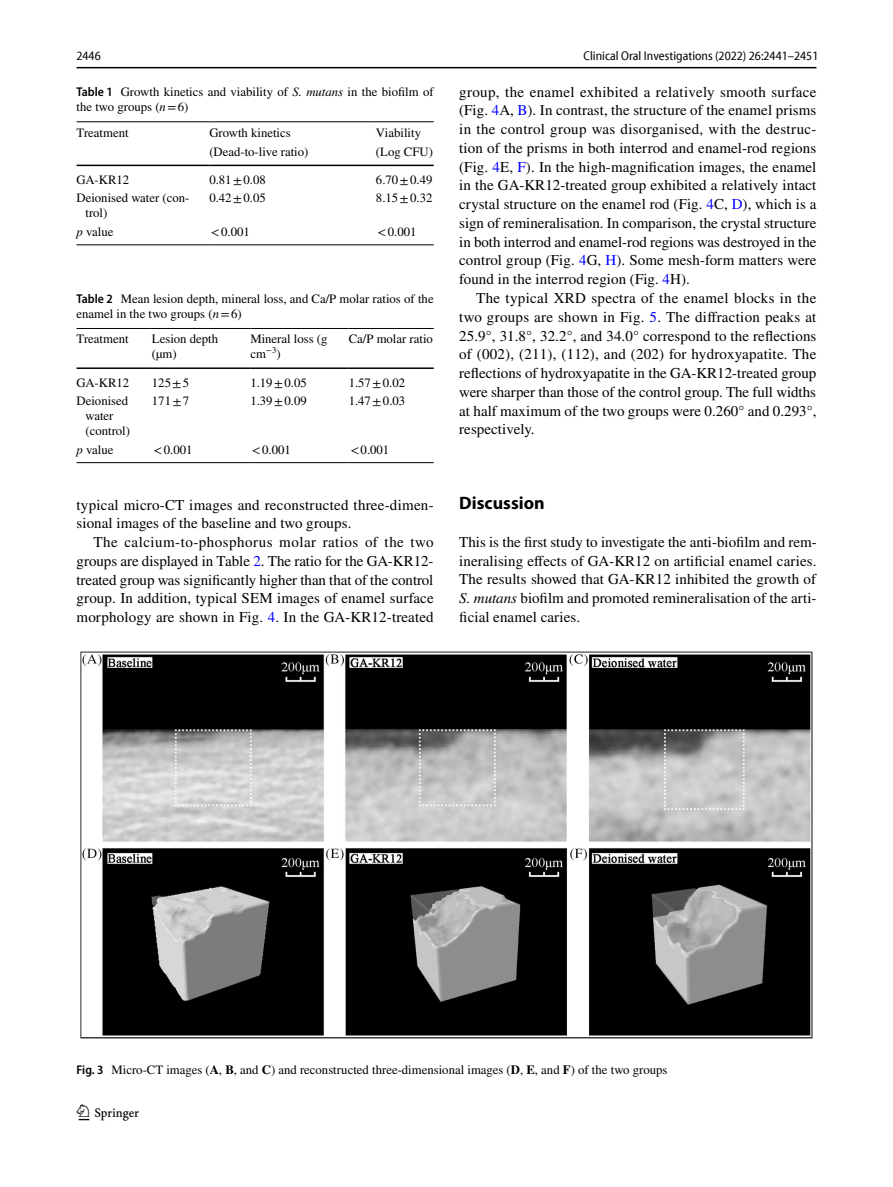
<style>
.page{position:relative;width:893px;height:1187px;background:#fff}
.page>*{position:absolute;margin:0;border:0;box-sizing:border-box;transform-origin:0 0}
.t1{font:22.5px "Springnew Regular 2";color:#000}
.t2{font:700 18px "Myriad Pro";color:#000}
.t3{font:15px/18.8px "STIX";letter-spacing:.005em;color:#000;text-align:justify}
.t4{font:12.75px/15px "STIX";color:#000}
.t5{font:semi-condensed 12.75px "Myriad Pro Unic";color:#000}
.t6{font:12.75px "Myriad Pro Unic Semi Condensed 2";color:#000}
.s1{font-family:"Myriad Pro";font-weight:600;font-stretch:semi-condensed}
.s2{font-style:italic}
.s3{color:#00f}
.s4{font-weight:700}
</style>
<div class="page">
<hr style="left:77px;top:67px;width:739px;height:1px;background:#000">
<hr style="left:77px;top:121px;width:132px;height:1px;background:#000">
<hr style="left:77px;top:165px;width:132px;height:1px;background:#000">
<hr style="left:209px;top:121px;width:167px;height:1px;background:#000">
<hr style="left:376px;top:121px;width:58px;height:1px;background:#000">
<hr style="left:209px;top:165px;width:167px;height:1px;background:#000">
<hr style="left:376px;top:165px;width:58px;height:1px;background:#000">
<hr style="left:77px;top:244px;width:132px;height:1px;background:#000">
<hr style="left:209px;top:244px;width:167px;height:1px;background:#000">
<hr style="left:376px;top:244px;width:58px;height:1px;background:#000">
<hr style="left:77px;top:328px;width:75px;height:1px;background:#000">
<hr style="left:77px;top:367px;width:75px;height:2px;background:#000">
<hr style="left:152px;top:328px;width:98px;height:1px;background:#000">
<hr style="left:152px;top:367px;width:98px;height:2px;background:#000">
<hr style="left:250px;top:328px;width:99px;height:1px;background:#000">
<hr style="left:250px;top:367px;width:99px;height:2px;background:#000">
<hr style="left:349px;top:328px;width:85px;height:1px;background:#000">
<hr style="left:349px;top:367px;width:85px;height:2px;background:#000">
<hr style="left:77px;top:462px;width:75px;height:1px;background:#000">
<hr style="left:152px;top:462px;width:98px;height:1px;background:#000">
<hr style="left:250px;top:462px;width:99px;height:1px;background:#000">
<hr style="left:349px;top:462px;width:85px;height:1px;background:#000">
<img style="left:81px;top:651px;width:731px;height:387px">
<p class="t6" style="left:77px;top:51px;width:26px">2446</p>
<p class="t5" style="left:583px;top:51px;width:236px">Clinical Oral Investigations (2022) 26:2441–2451</p>
<p class="t4" style="left:77px;top:85px;width:359px"><span class="s1">Table 1</span> Growth kinetics and viability of <span class="s2">S. mutans</span> in the biofilm of the two groups (<span class="s2">n</span>=6)</p>
<p class="t4" style="left:77px;top:126px;width:54px">Treatment</p>
<p class="t4" style="left:209px;top:126px;width:83px">Growth kinetics</p>
<p class="t4" style="left:376px;top:126px;width:47px">Viability</p>
<p class="t4" style="left:209px;top:145px;width:101px">(Dead-to-live ratio)</p>
<p class="t4" style="left:376px;top:145px;width:59px">(Log CFU)</p>
<p class="t4" style="left:77px;top:173px;width:54px">GA-KR12</p>
<p class="t4" style="left:209px;top:173px;width:58px">0.81±0.08</p>
<p class="t4" style="left:376px;top:173px;width:58px">6.70±0.49</p>
<p class="t4" style="left:86px;top:191px;width:105px;text-indent:-9px">Deionised water (con&shy;trol)</p>
<p class="t4" style="left:209px;top:191px;width:58px">0.42±0.05</p>
<p class="t4" style="left:376px;top:191px;width:58px">8.15±0.32</p>
<p class="t4" style="left:77px;top:225px;width:38px"><span class="s2">p</span> value</p>
<p class="t4" style="left:211px;top:225px;width:41px">&lt;0.001</p>
<p class="t4" style="left:378px;top:225px;width:41px">&lt;0.001</p>
<p class="t4" style="left:77px;top:292px;width:359px"><span class="s1">Table 2</span> Mean lesion depth, mineral loss, and Ca/P molar ratios of the enamel in the two groups (<span class="s2">n</span>=6)</p>
<p class="t4" style="left:77px;top:332px;width:54px">Treatment</p>
<p class="t4" style="left:152px;top:332px;width:68px">Lesion depth (µm)</p>
<p class="t4" style="left:250px;top:332px;width:79px">Mineral loss (g cm<sup>−3</sup>)</p>
<p class="t4" style="left:349px;top:332px;width:86px">Ca/P molar ratio</p>
<p class="t4" style="left:77px;top:375px;width:54px">GA-KR12</p>
<p class="t4" style="left:152px;top:375px;width:39px">125±5</p>
<p class="t4" style="left:250px;top:375px;width:58px">1.19±0.05</p>
<p class="t4" style="left:349px;top:375px;width:58px">1.57±0.02</p>
<p class="t4" style="left:86px;top:394px;width:46px;text-indent:-9px">Deionised water (control)</p>
<p class="t4" style="left:152px;top:394px;width:39px">171±7</p>
<p class="t4" style="left:250px;top:394px;width:58px">1.39±0.09</p>
<p class="t4" style="left:349px;top:394px;width:58px">1.47±0.03</p>
<p class="t4" style="left:77px;top:443px;width:38px"><span class="s2">p</span> value</p>
<p class="t4" style="left:154px;top:443px;width:41px">&lt;0.001</p>
<p class="t4" style="left:252px;top:443px;width:41px">&lt;0.001</p>
<p class="t4" style="left:350px;top:443px;width:41px">&lt;0.001</p>
<p class="t3" style="left:77px;top:496px;width:359px">typical micro-CT images and reconstructed three-dimen&shy;sional images of the baseline and two groups.</p>
<p class="t3" style="left:77px;top:533px;width:359px;text-indent:17px">The calcium-to-phosphorus molar ratios of the two groups are displayed in Table <span class="s3">2</span>. The ratio for the GA-KR12- treated group was significantly higher than that of the control group. In addition, typical SEM images of enamel surface morphology are shown in Fig. <span class="s3">4</span>. In the GA-KR12-treated</p>
<p class="t3" style="left:459px;top:83px;width:359px">group, the enamel exhibited a relatively smooth surface (Fig. <span class="s3">4</span>A, <span class="s3">B</span>). In contrast, the structure of the enamel prisms in the control group was disorganised, with the destruc&shy;tion of the prisms in both interrod and enamel-rod regions (Fig. <span class="s3">4</span>E, <span class="s3">F</span>). In the high-magnification images, the enamel in the GA-KR12-treated group exhibited a relatively intact crystal structure on the enamel rod (Fig. <span class="s3">4</span>C, <span class="s3">D</span>), which is a sign of remineralisation. In comparison, the crystal structure in both interrod and enamel-rod regions was destroyed in the control group (Fig. <span class="s3">4</span>G, <span class="s3">H</span>). Some mesh-form matters were found in the interrod region (Fig. <span class="s3">4</span>H).</p>
<p class="t3" style="left:459px;top:289px;width:359px;text-indent:17px">The typical XRD spectra of the enamel blocks in the two groups are shown in Fig. <span class="s3">5</span>. The diffraction peaks at 25.9°, 31.8°, 32.2°, and 34.0° correspond to the reflections of (002), (211), (112), and (202) for hydroxyapatite. The reflections of hydroxyapatite in the GA-KR12-treated group were sharper than those of the control group. The full widths at half maximum of the two groups were 0.260° and 0.293°, respectively.</p>
<p class="t2" style="left:459px;top:491px;width:87px">Discussion</p>
<p class="t3" style="left:459px;top:533px;width:359px">This is the first study to investigate the anti-biofilm and rem&shy;ineralising effects of GA-KR12 on artificial enamel caries.<br>The results showed that GA-KR12 inhibited the growth of <span class="s2">S. mutans</span> biofilm and promoted remineralisation of the arti&shy;ficial enamel caries.</p>
<p class="t4" style="left:77px;top:1062px;width:592px"><span class="s1">Fig. 3</span> Micro-CT images (<span class="s4">A</span>, <span class="s4">B</span>, and <span class="s4">C</span>) and reconstructed three-dimensional images (<span class="s4">D</span>, <span class="s4">E</span>, and <span class="s4">F</span>) of the two groups</p>
<h1 class="t1" style="left:79px;top:1104px;width:62px">1 3</h1>
</div>
